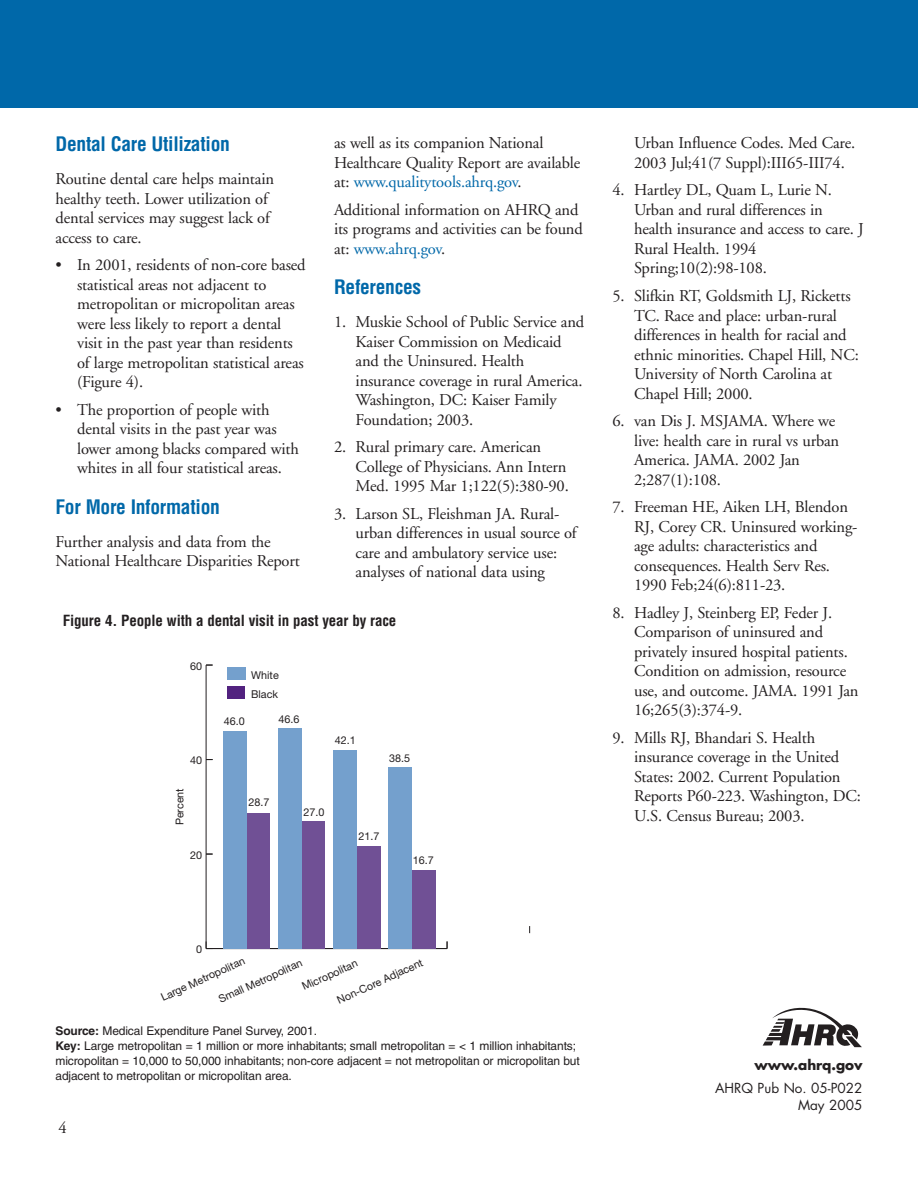
<style>
.page{position:relative;width:918px;height:1188px;background:#fff}
.page>*{position:absolute;margin:0;border:0;box-sizing:border-box;transform-origin:0 0}
.t1{font:700 condensed 19.5px "Helvetica";letter-spacing:-.015em;color:#0068a9}
.t2{font:16.5px/19.5px "Adobe Garamond";letter-spacing:-.01em;color:#231f20}
.t3{font:700 condensed 15px "Helvetica";letter-spacing:-.01em;color:#231f20}
.t4{font:13.5px/16.2px "Futura";color:#231f20;text-align:right}
.t5{font:700 13.5px "Futura";color:#231f20}
.t6{font:12px/15px "Helvetica";letter-spacing:-.01em;color:#231f20}
.t7{font:10.8px/18.1px "Helvetica Neue";color:#231f20}
.s1{color:#0068a9}
.s2{font-weight:700}
</style>
<div class="page">
<div style="left:0;top:0;width:918px;height:108px;background:#0068a9"></div>
<svg style="left:763px;top:1007px;width:99px;height:40px"></svg>
<hr style="left:206px;top:948px;width:241px;height:1px;background:#231f20">
<hr style="left:206px;top:665px;width:1px;height:284px;background:#231f20">
<div style="left:247px;top:813px;width:23px;height:136px;background:#705095"></div>
<div style="left:301px;top:821px;width:24px;height:128px;background:#705095"></div>
<div style="left:357px;top:846px;width:23px;height:103px;background:#705095"></div>
<div style="left:412px;top:870px;width:23px;height:79px;background:#705095"></div>
<div style="left:223px;top:731px;width:24px;height:218px;background:#74a0cd"></div>
<div style="left:278px;top:728px;width:24px;height:221px;background:#74a0cd"></div>
<div style="left:333px;top:750px;width:23px;height:199px;background:#74a0cd"></div>
<div style="left:389px;top:767px;width:23px;height:182px;background:#74a0cd"></div>
<div style="left:227px;top:668px;width:19px;height:12px;background:#74a0cd"></div>
<div style="left:227px;top:686px;width:17px;height:12px;background:#52227f"></div>
<p class="t1" style="left:56px;top:133px;width:176px">Dental Care Utilization</p>
<p class="t2" style="left:56px;top:171px;width:220px">Routine dental care helps maintain healthy teeth. Lower utilization of dental services may suggest lack of access to care.</p>
<p class="t2" style="left:77px;top:257px;width:230px;text-indent:-22px">• In 2001, residents of non-core based statistical areas not adjacent to metropolitan or micropolitan areas were less likely to report a dental visit in the past year than residents of large metropolitan statistical areas (Figure 4).</p>
<p class="t2" style="left:77px;top:401px;width:223px;text-indent:-22px">• The proportion of people with dental visits in the past year was lower among blacks compared with whites in all four statistical areas.</p>
<p class="t1" style="left:56px;top:495px;width:166px">For More Information</p>
<p class="t2" style="left:56px;top:533px;width:246px">Further analysis and data from the<br>National Healthcare Disparities Report</p>
<p class="t2" style="left:334px;top:135px;width:248px">as well as its companion National<br>Healthcare Quality Report are available at: <span class="s1">www.qualitytools.ahrq.gov</span>.</p>
<p class="t2" style="left:334px;top:201px;width:250px">Additional information on AHRQ and its programs and activities can be found at: <span class="s1">www.ahrq.gov</span>.</p>
<p class="t1" style="left:334px;top:276px;width:89px">References</p>
<p class="t2" style="left:356px;top:314px;width:230px;text-indent:-22px">1. Muskie School of Public Service and<br>Kaiser Commission on Medicaid and the Uninsured. Health insurance coverage in rural America.<br>Washington, DC: Kaiser Family<br>Foundation; 2003.</p>
<p class="t2" style="left:356px;top:439px;width:215px;text-indent:-22px">2. Rural primary care. American<br>College of Physicians. Ann Intern<br>Med. 1995 Mar 1;122(5):380-90.</p>
<p class="t2" style="left:356px;top:505px;width:223px;text-indent:-22px">3. Larson SL, Fleishman JA. Rural&shy;urban differences in usual source of care and ambulatory service use: analyses of national data using</p>
<p class="t3" style="left:63px;top:612px;width:335px">Figure 4. People with a dental visit in past year by race</p>
<p class="t7" style="left:190px;top:658px;width:14px">60</p>
<p class="t7" style="left:190px;top:752px;width:14px">40</p>
<p class="t7" style="left:172px;top:825px;width:39px;rotate:-90deg">Percent</p>
<p class="t7" style="left:190px;top:847px;width:14px">20</p>
<p class="t7" style="left:251px;top:667px;width:29px">White<br>Black</p>
<p class="t7" style="left:224px;top:713px;width:23px">46.0</p>
<p class="t7" style="left:278px;top:711px;width:23px">46.6</p>
<p class="t7" style="left:335px;top:732px;width:23px">42.1</p>
<p class="t7" style="left:389px;top:750px;width:23px">38.5</p>
<p class="t7" style="left:249px;top:794px;width:23px">28.7</p>
<p class="t7" style="left:303px;top:804px;width:23px">27.0</p>
<p class="t7" style="left:358px;top:828px;width:23px">21.7</p>
<p class="t7" style="left:413px;top:852px;width:23px">16.7</p>
<p class="t2" style="left:634px;top:135px;width:223px">Urban Influence Codes. Med Care.<br>2003 Jul;41(7 Suppl):III65-III74.</p>
<p class="t2" style="left:634px;top:182px;width:231px;text-indent:-22px">4. Hartley DL, Quam L, Lurie N.<br>Urban and rural differences in health insurance and access to care. J<br>Rural Health. 1994<br>Spring;10(2):98-108.</p>
<p class="t2" style="left:634px;top:288px;width:226px;text-indent:-22px">5. Slifkin RT, Goldsmith LJ, Ricketts<br>TC. Race and place: urban-rural differences in health for racial and ethnic minorities. Chapel Hill, NC:<br>University of North Carolina at<br>Chapel Hill; 2000.</p>
<p class="t2" style="left:634px;top:413px;width:207px;text-indent:-22px">6. van Dis J. MSJAMA. Where we live: health care in rural vs urban<br>America. JAMA. 2002 Jan<br>2;287(1):108.</p>
<p class="t2" style="left:634px;top:499px;width:225px;text-indent:-22px">7. Freeman HE, Aiken LH, Blendon<br>RJ, Corey CR. Uninsured working&shy;age adults: characteristics and consequences. Health Serv Res.<br>1990 Feb;24(6):811-23.</p>
<p class="t2" style="left:634px;top:604px;width:226px;text-indent:-22px">8. Hadley J, Steinberg EP, Feder J.<br>Comparison of uninsured and privately insured hospital patients.<br>Condition on admission, resource use, and outcome. JAMA. 1991 Jan<br>16;265(3):374-9.</p>
<p class="t2" style="left:634px;top:729px;width:228px;text-indent:-22px">9. Mills RJ, Bhandari S. Health insurance coverage in the United<br>States: 2002. Current Population<br>Reports P60-223. Washington, DC:<br>U.S. Census Bureau; 2003.</p>
<p class="t7" style="left:196px;top:941px;width:8px">0</p>
<p class="t7" style="left:158px;top:991px;width:92px;rotate:-25deg">Large M etropolitan</p>
<p class="t7" style="left:334px;top:994px;width:97px;rotate:-25deg">N on-C ore Adjacent</p>
<p class="t7" style="left:288px;top:956px;width:61px;line-height:23.5px;text-indent:-81px;rotate:-25deg">Sm allM etropolitan<br>M icropolitan</p>
<p class="t6" style="left:55px;top:1024px;width:526px"><span class="s2">Source:</span> Medical Expenditure Panel Survey, 2001.<br><span class="s2">Key:</span> Large metropolitan = 1 million or more inhabitants; small metropolitan = &lt; 1 million inhabitants; micropolitan = 10,000 to 50,000 inhabitants; non-core adjacent = not metropolitan or micropolitan but adjacent to metropolitan or micropolitan area.</p>
<p class="t2" style="left:58px;top:1120px;width:10px">4</p>
<p class="t5" style="left:754px;top:1058px;width:110px">www.ahrq.gov</p>
<p class="t4" style="left:715px;top:1081px;width:149px">AHRQ Pub No. 05-P022<br>May 2005</p>
</div>
